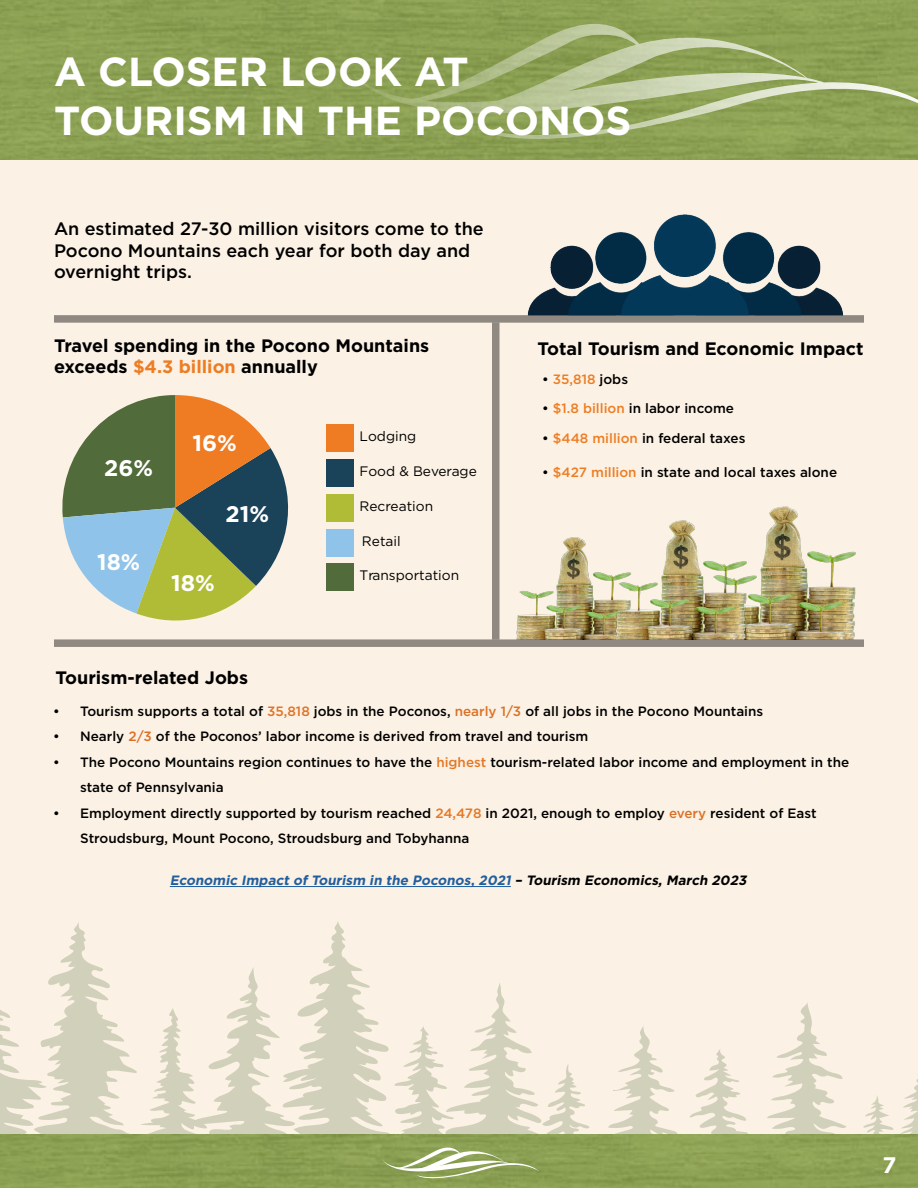
<style>
.page{position:relative;width:918px;height:1188px;background:#fff}
.page>*{position:absolute;margin:0;border:0;box-sizing:border-box;transform-origin:0 0}
.t1{font:700 40.5px/48.6px "Gotham";color:#fff}
.t2{font:700 22.65px "Gotham";color:#fff}
.t3{font:700 22.5px "Gotham";color:#fff}
.t4{font:700 18px/21.6px "Gotham";color:#000}
.t5{font:500 18px/21.6px "Gotham";color:#000}
.t6{font:13.65px "Gotham";color:#000}
.t7{font:500 13.5px/25.5px "Gotham";color:#000}
.t8{font:italic 700 13.5px "Gotham";color:#215e9e}
.t9{font:500 13.5px "Gotham";color:#ed7d23}
.s1{color:#ed7d23}
.s2{color:#000}
.s3{color:#e07325}
.s4{color:#dc7227}
.s5{color:#da7027}
.s6{color:#e57725}
</style>
<div class="page">
<div style="left:0;top:159px;width:918px;height:762px;background:#fbf1e4"></div>
<svg style="left:0;top:921px;width:918px;height:213px;background:#f1e9da"></svg>
<div style="left:0;top:1134px;width:918px;height:54px;background:#8ba053"></div>
<img style="left:0;top:0;width:918px;height:159px">
<img style="left:701px;top:496px;width:163px;height:143px">
<img style="left:509px;top:529px;width:98px;height:110px">
<img style="left:607px;top:511px;width:149px;height:128px">
<svg style="left:345px;top:21px;width:573px;height:143px;background:#97a965"></svg>
<div style="left:326px;top:459px;width:28px;height:28px;background:#1a435a"></div>
<div style="left:326px;top:494px;width:28px;height:28px;background:#b0bc36"></div>
<div style="left:326px;top:529px;width:28px;height:27px;background:#90c3ea"></div>
<div style="left:326px;top:563px;width:28px;height:28px;background:#516b3a"></div>
<div style="left:326px;top:424px;width:28px;height:28px;background:#ef7c22"></div>
<svg style="left:57px;top:395px;width:241px;height:234px;background:#a1a483"></svg>
<img style="left:514px;top:205px;width:335px;height:133px">
<hr style="left:170px;top:886px;width:341px;height:1px;background:#215e9e">
<div style="left:492px;top:323px;width:8px;height:316px;background:#8f8982"></div>
<div style="left:54px;top:315px;width:810px;height:8px;background:#8f8982"></div>
<div style="left:54px;top:639px;width:810px;height:8px;background:#8f8982"></div>
<svg style="left:381px;top:1141px;width:158px;height:44px;background:#9aac6a"></svg>
<h1 class="t1" style="left:54px;top:48px;width:579px">A CLOSER LOOK AT<br>TOURISM IN THE POCONOS</h1>
<h3 class="t5" style="left:54px;top:218px;width:431px">An estimated 27-30 million visitors come to the<br>Pocono Mountains each year for both day and overnight trips.</h3>
<h3 class="t4" style="left:54px;top:334px;width:377px">Travel spending in the Pocono Mountains exceeds <span class="s1">$4.3 billion</span> annually</h3>
<h2 class="t2" style="left:104px;top:453px;width:50px">26%</h2>
<h2 class="t2" style="left:97px;top:547px;width:44px">18%</h2>
<h2 class="t2" style="left:192px;top:428px;width:46px">16%</h2>
<h2 class="t2" style="left:225px;top:499px;width:45px">21%</h2>
<h2 class="t2" style="left:171px;top:568px;width:45px">18%</h2>
<h3 class="t4" style="left:55px;top:667px;width:194px">Tourism-related Jobs</h3>
<p class="t6" style="left:360px;top:428px;width:58px">Lodging</p>
<p class="t6" style="left:360px;top:463px;width:119px">Food &amp; Beverage</p>
<p class="t6" style="left:360px;top:497px;width:75px">Recreation</p>
<p class="t6" style="left:362px;top:532px;width:40px">Retail</p>
<p class="t6" style="left:360px;top:567px;width:101px">Transportation</p>
<h3 class="t4" style="left:537px;top:337px;width:328px">Total Tourism and Economic Impact</h3>
<p class="t9" style="left:542px;top:370px;width:87px"><span class="s2">•</span> 35,818 <span class="s2">jobs</span></p>
<p class="t7" style="left:542px;top:396px;width:193px">• <span class="s1">$1.8 billion</span> in labor income</p>
<p class="t7" style="left:542px;top:425px;width:205px">• <span class="s1">$448 million</span> in federal taxes</p>
<p class="t7" style="left:542px;top:459px;width:296px">• <span class="s1">$427 million</span> in state and local taxes alone</p>
<p class="t7" style="left:53px;top:698px;width:712px">• Tourism supports a total of <span class="s3">35,818</span> jobs in the Poconos, <span class="s4">nearly 1/3</span> of all jobs in the Pocono Mountains</p>
<p class="t7" style="left:53px;top:723px;width:537px">• Nearly <span class="s5">2/3</span> of the Poconos’ labor income is derived from travel and tourism</p>
<p class="t7" style="left:80px;top:749px;width:771px;text-indent:-27px">• The Pocono Mountains region continues to have the <span class="s6">highest</span> tourism-related labor income and employment in the state of Pennsylvania</p>
<p class="t7" style="left:80px;top:800px;width:738px;text-indent:-27px">• Employment directly supported by tourism reached <span class="s6">24,478</span> in 2021, enough to employ <span class="s4">every</span> resident of East<br>Stroudsburg, Mount Pocono, Stroudsburg and Tobyhanna</p>
<p class="t8" style="left:170px;top:871px;width:581px">Economic Impact of Tourism in the Poconos, 2021 <span class="s2">– Tourism Economics, March 2023</span></p>
<h3 class="t3" style="left:882px;top:1150px;width:15px">7</h3>
</div>
